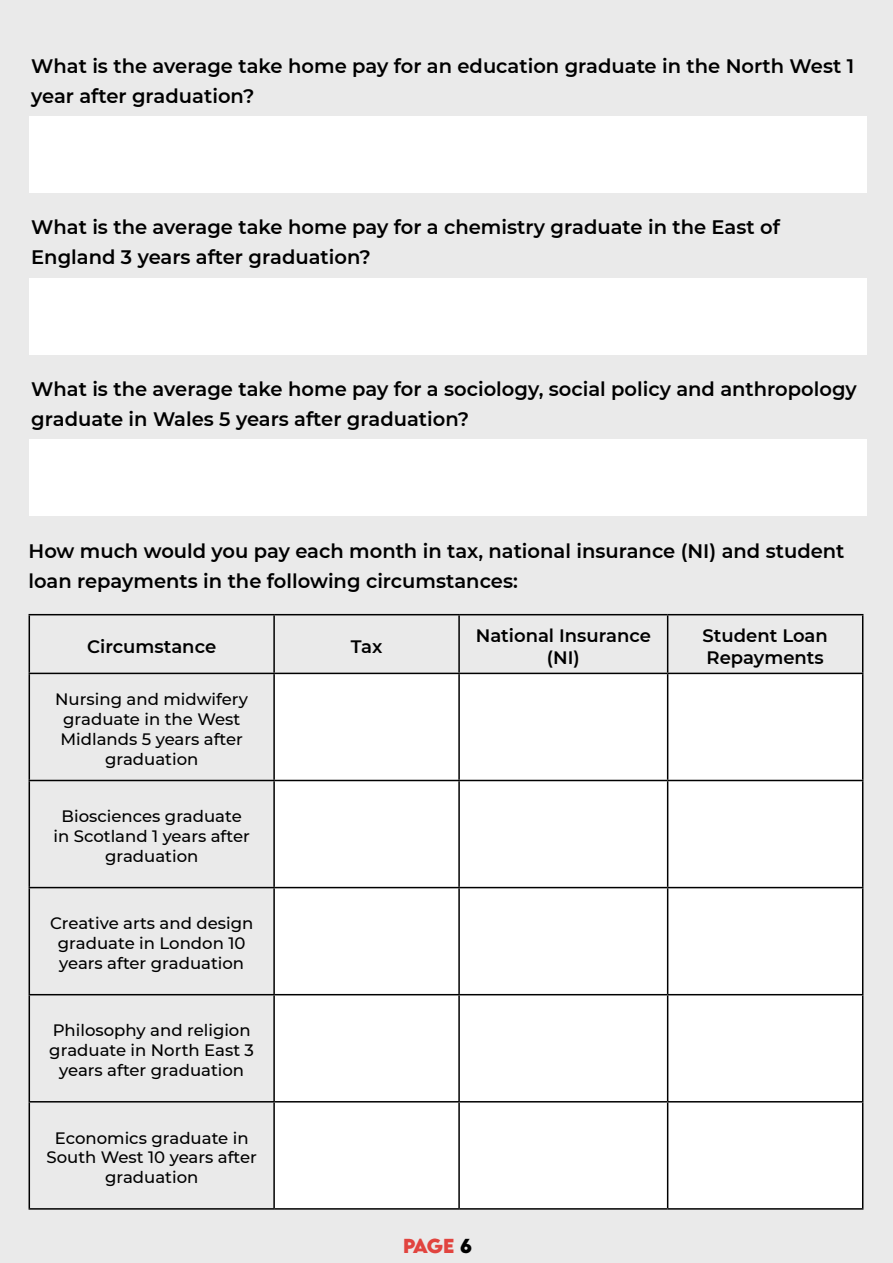
<style>
.page{position:relative;width:893px;height:1263px;background:#eaeaea}
.page>*{position:absolute;margin:0;border:0;box-sizing:border-box;transform-origin:0 0}
.t1{font:600 19.5px/30px "Montserrat";color:#000}
.t2{font:600 18px/21.6px "Montserrat";color:#000;text-align:center}
.t3{font:700 18px "LEMONMILK";color:#e1443f}
.t4{font:500 16.5px/19.8px "Montserrat";color:#000;text-align:center}
.s1{color:#000}
</style>
<div class="page">
<div style="left:29px;top:439px;width:838px;height:77px;background:#fff"></div>
<div style="left:275px;top:674px;width:587px;height:534px;background:#fff"></div>
<hr style="left:29px;top:614px;width:245px;height:1px;background:#000">
<hr style="left:29px;top:615px;width:1px;height:58px;background:#000">
<hr style="left:274px;top:614px;width:185px;height:1px;background:#000">
<hr style="left:273px;top:615px;width:2px;height:58px;background:#000">
<hr style="left:459px;top:614px;width:209px;height:1px;background:#000">
<hr style="left:458px;top:615px;width:2px;height:58px;background:#000">
<hr style="left:668px;top:614px;width:195px;height:1px;background:#000">
<hr style="left:667px;top:615px;width:1px;height:58px;background:#000">
<hr style="left:862px;top:615px;width:1px;height:58px;background:#000">
<hr style="left:29px;top:673px;width:245px;height:1px;background:#000">
<hr style="left:29px;top:674px;width:1px;height:106px;background:#000">
<hr style="left:274px;top:673px;width:185px;height:1px;background:#000">
<hr style="left:273px;top:674px;width:2px;height:106px;background:#000">
<hr style="left:459px;top:673px;width:209px;height:1px;background:#000">
<hr style="left:458px;top:674px;width:2px;height:106px;background:#000">
<hr style="left:668px;top:673px;width:195px;height:1px;background:#000">
<hr style="left:667px;top:674px;width:1px;height:106px;background:#000">
<hr style="left:862px;top:674px;width:1px;height:106px;background:#000">
<hr style="left:29px;top:780px;width:245px;height:1px;background:#000">
<hr style="left:29px;top:781px;width:1px;height:106px;background:#000">
<hr style="left:274px;top:780px;width:185px;height:1px;background:#000">
<hr style="left:273px;top:781px;width:2px;height:106px;background:#000">
<hr style="left:459px;top:780px;width:209px;height:1px;background:#000">
<hr style="left:458px;top:781px;width:2px;height:106px;background:#000">
<hr style="left:668px;top:780px;width:195px;height:1px;background:#000">
<hr style="left:667px;top:781px;width:1px;height:106px;background:#000">
<hr style="left:862px;top:781px;width:1px;height:106px;background:#000">
<hr style="left:29px;top:887px;width:245px;height:1px;background:#000">
<hr style="left:29px;top:888px;width:1px;height:106px;background:#000">
<hr style="left:274px;top:887px;width:185px;height:1px;background:#000">
<hr style="left:273px;top:888px;width:2px;height:106px;background:#000">
<hr style="left:459px;top:887px;width:209px;height:1px;background:#000">
<hr style="left:458px;top:888px;width:2px;height:106px;background:#000">
<hr style="left:668px;top:887px;width:195px;height:1px;background:#000">
<hr style="left:667px;top:888px;width:1px;height:106px;background:#000">
<hr style="left:862px;top:888px;width:1px;height:106px;background:#000">
<hr style="left:29px;top:994px;width:245px;height:1px;background:#000">
<hr style="left:29px;top:995px;width:1px;height:106px;background:#000">
<hr style="left:274px;top:994px;width:185px;height:1px;background:#000">
<hr style="left:273px;top:995px;width:2px;height:106px;background:#000">
<hr style="left:459px;top:994px;width:209px;height:1px;background:#000">
<hr style="left:458px;top:995px;width:2px;height:106px;background:#000">
<hr style="left:668px;top:994px;width:195px;height:1px;background:#000">
<hr style="left:667px;top:995px;width:1px;height:106px;background:#000">
<hr style="left:862px;top:995px;width:1px;height:106px;background:#000">
<hr style="left:29px;top:1101px;width:245px;height:1px;background:#000">
<hr style="left:29px;top:1102px;width:1px;height:106px;background:#000">
<hr style="left:274px;top:1101px;width:185px;height:1px;background:#000">
<hr style="left:273px;top:1102px;width:2px;height:106px;background:#000">
<hr style="left:459px;top:1101px;width:209px;height:1px;background:#000">
<hr style="left:458px;top:1102px;width:2px;height:106px;background:#000">
<hr style="left:668px;top:1101px;width:195px;height:1px;background:#000">
<hr style="left:667px;top:1102px;width:1px;height:106px;background:#000">
<hr style="left:862px;top:1102px;width:1px;height:106px;background:#000">
<hr style="left:29px;top:1208px;width:245px;height:1px;background:#000">
<hr style="left:274px;top:1208px;width:185px;height:1px;background:#000">
<hr style="left:459px;top:1208px;width:209px;height:1px;background:#000">
<hr style="left:668px;top:1208px;width:195px;height:1px;background:#000">
<div style="left:29px;top:278px;width:838px;height:76px;background:#fff"></div>
<div style="left:29px;top:116px;width:838px;height:77px;background:#fff"></div>
<p class="t1" style="left:31px;top:50px;width:824px">What is the average take home pay for an education graduate in the North West 1 year after graduation?</p>
<p class="t1" style="left:31px;top:212px;width:750px">What is the average take home pay for a chemistry graduate in the East of<br>England 3 years after graduation?</p>
<p class="t1" style="left:31px;top:373px;width:827px">What is the average take home pay for a sociology, social policy and anthropology graduate in Wales 5 years after graduation?</p>
<p class="t1" style="left:29px;top:535px;width:817px">How much would you pay each month in tax, national insurance (NI) and student loan repayments in the following circumstances:</p>
<p class="t2" style="left:87px;top:635px;width:131px">Circumstance</p>
<p class="t2" style="left:351px;top:635px;width:33px">Tax</p>
<p class="t4" style="left:55px;top:689px;width:194px">Nursing and midwifery graduate in the West<br>Midlands 5 years after graduation</p>
<p class="t4" style="left:54px;top:806px;width:198px">Biosciences graduate in Scotland 1 years after graduation</p>
<p class="t4" style="left:50px;top:913px;width:205px">Creative arts and design graduate in London 10 years after graduation</p>
<p class="t4" style="left:49px;top:1020px;width:206px">Philosophy and religion graduate in North East 3 years after graduation</p>
<p class="t4" style="left:46px;top:1127px;width:212px">Economics graduate in<br>South West 10 years after graduation</p>
<p class="t2" style="left:476px;top:624px;width:177px">National Insurance (NI)</p>
<p class="t2" style="left:703px;top:624px;width:127px;text-align:left">Student Loan<br>Repayments</p>
<p class="t3" style="left:403px;top:1233px;width:70px">Page <span class="s1">6</span></p>
</div>
